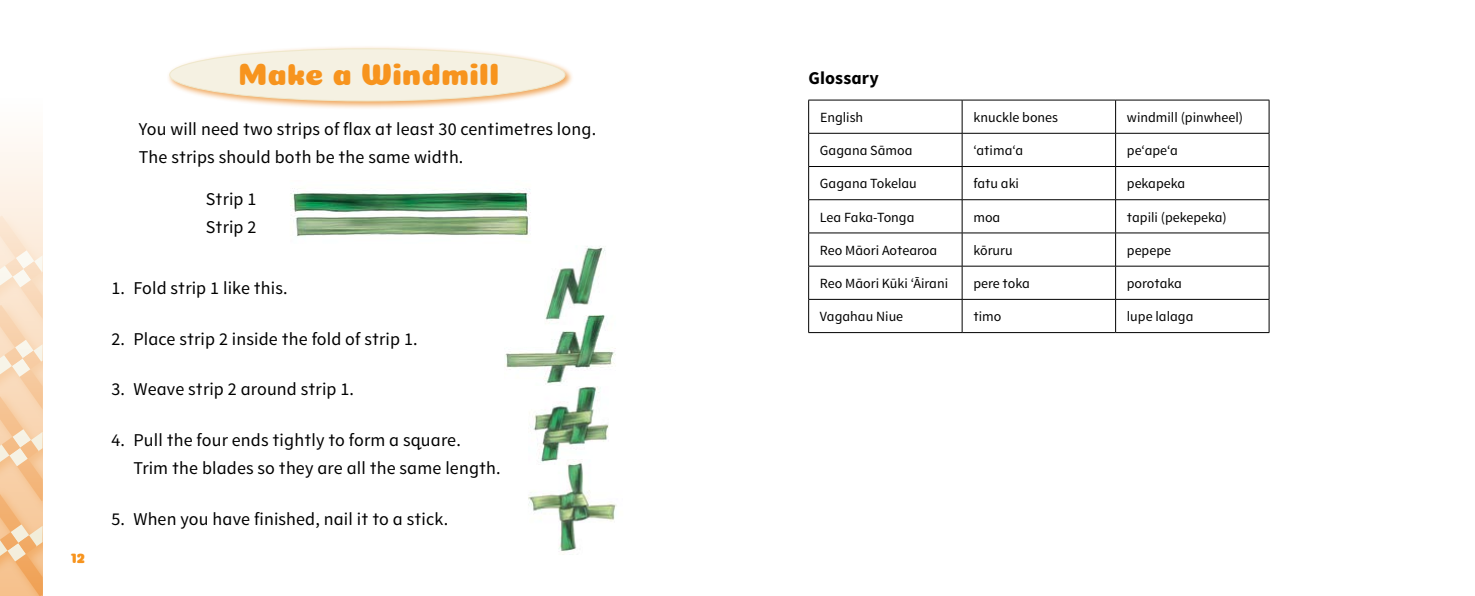
<style>
.page{position:relative;width:1475px;height:596px;background:#fff}
.page>*{position:absolute;margin:0;border:0;box-sizing:border-box;transform-origin:0 0}
.t1{font:31px "Coiny";letter-spacing:.01em;color:#f7941e}
.t2{font:18px/28px "Tipu";letter-spacing:.01em;color:#000}
.t3{font:700 18px "Tipu";letter-spacing:.01em;color:#000}
.t4{font:14px "Tipu";color:#000}
.t5{font:14px "Coiny";color:#f7941e}
</style>
<div class="page">
<div style="left:0;top:98px;width:43px;height:497px;background:#fdf7f1"></div>
<div style="left:0;top:212px;width:43px;height:122px;background:#fcf0e3"></div>
<svg style="left:0;top:216px;width:43px;height:379px"></svg>
<div style="left:167px;top:45px;width:406px;height:65px;background:#ec8b28;opacity:.75"></div>
<div style="left:170px;top:49px;width:395px;height:52px;background:#f5f1e2;border-radius:50%"></div>
<div style="left:169px;top:48px;width:396px;height:53px;border:1px solid #efe8cb;border-radius:50%"></div>
<img style="left:532px;top:386px;width:77px;height:73px">
<img style="left:505px;top:326px;width:111px;height:58px">
<img style="left:545px;top:246px;width:60px;height:80px">
<img style="left:528px;top:459px;width:89px;height:93px">
<img style="left:290px;top:188px;width:241px;height:49px">
<hr style="left:808px;top:100px;width:154px;height:1px;background:#000">
<hr style="left:808px;top:100px;width:1px;height:33px;background:#000">
<hr style="left:962px;top:100px;width:153px;height:1px;background:#000">
<hr style="left:961px;top:100px;width:1px;height:33px;background:#000">
<hr style="left:1115px;top:100px;width:154px;height:1px;background:#000">
<hr style="left:1115px;top:100px;width:1px;height:33px;background:#000">
<hr style="left:1268px;top:100px;width:1px;height:33px;background:#000">
<hr style="left:808px;top:133px;width:154px;height:1px;background:#000">
<hr style="left:808px;top:133px;width:1px;height:33px;background:#000">
<hr style="left:962px;top:133px;width:153px;height:1px;background:#000">
<hr style="left:961px;top:133px;width:1px;height:33px;background:#000">
<hr style="left:1115px;top:133px;width:154px;height:1px;background:#000">
<hr style="left:1115px;top:133px;width:1px;height:33px;background:#000">
<hr style="left:1268px;top:133px;width:1px;height:33px;background:#000">
<hr style="left:808px;top:166px;width:154px;height:1px;background:#000">
<hr style="left:808px;top:167px;width:1px;height:32px;background:#000">
<hr style="left:962px;top:166px;width:153px;height:1px;background:#000">
<hr style="left:961px;top:167px;width:1px;height:32px;background:#000">
<hr style="left:1115px;top:166px;width:154px;height:1px;background:#000">
<hr style="left:1115px;top:167px;width:1px;height:32px;background:#000">
<hr style="left:1268px;top:167px;width:1px;height:32px;background:#000">
<hr style="left:808px;top:199px;width:154px;height:1px;background:#000">
<hr style="left:808px;top:200px;width:1px;height:32px;background:#000">
<hr style="left:962px;top:199px;width:153px;height:1px;background:#000">
<hr style="left:961px;top:200px;width:1px;height:32px;background:#000">
<hr style="left:1115px;top:199px;width:154px;height:1px;background:#000">
<hr style="left:1115px;top:200px;width:1px;height:32px;background:#000">
<hr style="left:1268px;top:200px;width:1px;height:32px;background:#000">
<hr style="left:808px;top:232px;width:154px;height:1px;background:#000">
<hr style="left:808px;top:233px;width:1px;height:33px;background:#000">
<hr style="left:962px;top:232px;width:153px;height:1px;background:#000">
<hr style="left:961px;top:233px;width:1px;height:33px;background:#000">
<hr style="left:1115px;top:232px;width:154px;height:1px;background:#000">
<hr style="left:1115px;top:233px;width:1px;height:33px;background:#000">
<hr style="left:1268px;top:233px;width:1px;height:33px;background:#000">
<hr style="left:808px;top:266px;width:154px;height:1px;background:#000">
<hr style="left:808px;top:266px;width:1px;height:33px;background:#000">
<hr style="left:962px;top:266px;width:153px;height:1px;background:#000">
<hr style="left:961px;top:266px;width:1px;height:33px;background:#000">
<hr style="left:1115px;top:266px;width:154px;height:1px;background:#000">
<hr style="left:1115px;top:266px;width:1px;height:33px;background:#000">
<hr style="left:1268px;top:266px;width:1px;height:33px;background:#000">
<hr style="left:808px;top:299px;width:154px;height:1px;background:#000">
<hr style="left:808px;top:299px;width:1px;height:33px;background:#000">
<hr style="left:962px;top:299px;width:153px;height:1px;background:#000">
<hr style="left:961px;top:299px;width:1px;height:33px;background:#000">
<hr style="left:1115px;top:299px;width:154px;height:1px;background:#000">
<hr style="left:1115px;top:299px;width:1px;height:33px;background:#000">
<hr style="left:1268px;top:299px;width:1px;height:33px;background:#000">
<hr style="left:808px;top:332px;width:154px;height:1px;background:#000">
<hr style="left:962px;top:332px;width:153px;height:1px;background:#000">
<hr style="left:1115px;top:332px;width:154px;height:1px;background:#000">
<p class="t5" style="left:71px;top:549px;width:16px">12</p>
<h1 class="t1" style="left:238px;top:56px;width:262px">Make a Windmill</h1>
<p class="t2" style="left:139px;top:116px;width:459px">You will need two strips of flax at least 30 centimetres long.<br>The strips should both be the same width.</p>
<p class="t2" style="left:206px;top:186px;width:52px">Strip 1<br>Strip 2</p>
<p class="t2" style="left:111px;top:275px;width:178px">1. Fold strip 1 like this.</p>
<p class="t2" style="left:111px;top:325px;width:308px">2. Place strip 2 inside the fold of strip 1.</p>
<p class="t2" style="left:111px;top:376px;width:244px">3. Weave strip 2 around strip 1.</p>
<p class="t2" style="left:133px;top:427px;width:369px;text-indent:-22px">4. Pull the four ends tightly to form a square.<br>Trim the blades so they are all the same length.</p>
<p class="t2" style="left:111px;top:506px;width:338px">5. When you have finished, nail it to a stick.</p>
<p class="t3" style="left:808px;top:67px;width:72px">Glossary</p>
<p class="t4" style="left:819px;top:108px;width:45px">English</p>
<p class="t4" style="left:973px;top:108px;width:86px">knuckle bones</p>
<p class="t4" style="left:1126px;top:108px;width:118px">windmill (pinwheel)</p>
<p class="t4" style="left:819px;top:142px;width:94px">Gagana Sāmoa</p>
<p class="t4" style="left:973px;top:142px;width:51px">‘atima‘a</p>
<p class="t4" style="left:1126px;top:142px;width:53px">pe‘ape‘a</p>
<p class="t4" style="left:819px;top:175px;width:98px">Gagana Tokelau</p>
<p class="t4" style="left:973px;top:175px;width:47px">fatu aki</p>
<p class="t4" style="left:1126px;top:175px;width:60px">pekapeka</p>
<p class="t4" style="left:819px;top:208px;width:96px">Lea Faka-Tonga</p>
<p class="t4" style="left:973px;top:208px;width:28px">moa</p>
<p class="t4" style="left:1126px;top:208px;width:101px">tapili (pekepeka)</p>
<p class="t4" style="left:819px;top:241px;width:119px">Reo Māori Aotearoa</p>
<p class="t4" style="left:973px;top:241px;width:41px">kōruru</p>
<p class="t4" style="left:1126px;top:241px;width:46px">pepepe</p>
<p class="t4" style="left:819px;top:274px;width:130px">Reo Māori Kūki ‘Āirani</p>
<p class="t4" style="left:973px;top:274px;width:58px">pere toka</p>
<p class="t4" style="left:1126px;top:274px;width:57px">porotaka</p>
<p class="t4" style="left:819px;top:308px;width:85px">Vagahau Niue</p>
<p class="t4" style="left:973px;top:308px;width:30px">timo</p>
<p class="t4" style="left:1126px;top:308px;width:68px">lupe lalaga</p>
</div>
